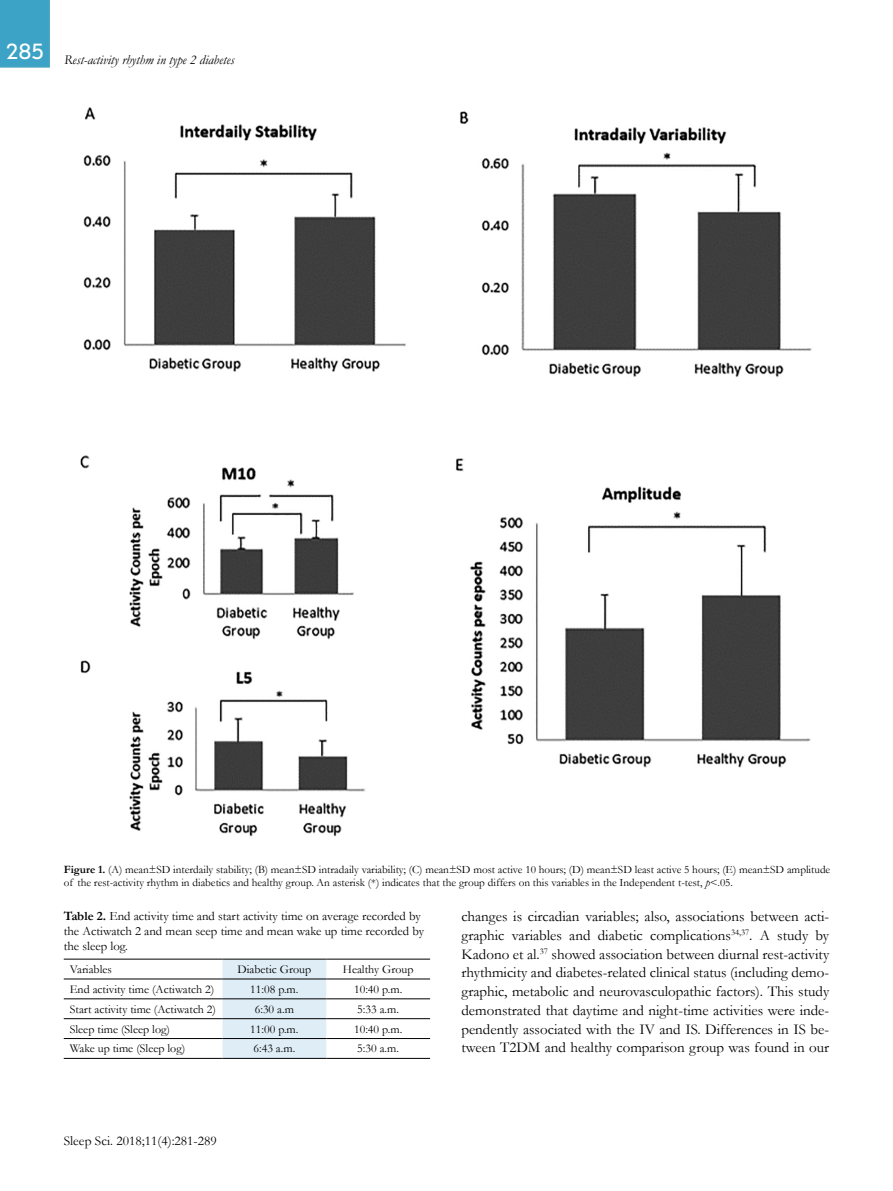
<style>
.page{position:relative;width:893px;height:1191px;background:#fff}
.page>*{position:absolute;margin:0;border:0;box-sizing:border-box;transform-origin:0 0}
.t1{font:15px/18.8px "Garamond";color:#000;text-align:justify}
.t2{font:italic 13.5px "Garamond";color:#000}
.t3{font:13.5px "Garamond";color:#000}
.t4{font:12.75px/15.3px "Garamond";color:#000}
.t5{font:12px "Garamond";color:#000}
.t6{font:11.25px/13.5px "Garamond";color:#000}
.s1{font-weight:700}
.s2{font-style:italic}
</style>
<div class="page">
<div style="left:0;top:0;width:50px;height:68px;background:#3da3c6"></div>
<img style="left:80px;top:107px;width:732px;height:730px">
<svg style="left:222px;top:960px;width:104px;height:98px;background:#dceaf3"></svg>
<hr style="left:64px;top:1058px;width:158px;height:1px;background:#000">
<hr style="left:222px;top:1058px;width:104px;height:1px;background:#000">
<hr style="left:326px;top:1058px;width:104px;height:1px;background:#000">
<hr style="left:64px;top:959px;width:158px;height:1px;background:#000">
<hr style="left:222px;top:959px;width:104px;height:1px;background:#000">
<hr style="left:326px;top:959px;width:104px;height:1px;background:#000">
<hr style="left:64px;top:978px;width:158px;height:1px;background:#000">
<hr style="left:222px;top:978px;width:104px;height:1px;background:#000">
<hr style="left:326px;top:978px;width:104px;height:1px;background:#000">
<hr style="left:64px;top:998px;width:158px;height:1px;background:#000">
<hr style="left:222px;top:998px;width:104px;height:1px;background:#000">
<hr style="left:326px;top:998px;width:104px;height:1px;background:#000">
<hr style="left:64px;top:1018px;width:158px;height:1px;background:#000">
<hr style="left:222px;top:1018px;width:104px;height:1px;background:#000">
<hr style="left:326px;top:1018px;width:104px;height:1px;background:#000">
<hr style="left:64px;top:1038px;width:158px;height:1px;background:#000">
<hr style="left:222px;top:1038px;width:104px;height:1px;background:#000">
<hr style="left:326px;top:1038px;width:104px;height:1px;background:#000">
<p class="t2" style="left:6px;top:51px;width:230px"><sup>285</sup> Rest-activity rhythm in type 2 diabetes</p>
<p class="t6" style="left:64px;top:862px;width:768px"><span class="s1">Figure 1.</span> (A) mean±SD interdaily stability; (B) mean±SD intradaily variability; (C) mean±SD most active 10 hours; (D) mean±SD least active 5 hours; (E) mean±SD amplitude of the rest-activity rhythm in diabetics and healthy group. An asterisk (*) indicates that the group differs on this variables in the Independent t-test, <span class="s2">p</span>&lt;.05.</p>
<p class="t4" style="left:64px;top:907px;width:362px"><span class="s1">Table 2.</span> End activity time and start activity time on average recorded by the Actiwatch 2 and mean seep time and mean wake up time recorded by the sleep log.</p>
<p class="t1" style="left:461px;top:906px;width:369px">changes is circadian variables; also, associations between acti&shy;graphic variables and diabetic complications<sup>34,37</sup>. A study by Kadono et al.<sup>37</sup> showed association between diurnal rest-activity rhythmicity and diabetes-related clinical status (including demo&shy;graphic, metabolic and neurovasculopathic factors). This study demonstrated that daytime and night-time activities were inde&shy;pendently associated with the IV and IS. Differences in IS be&shy;tween T2DM and healthy comparison group was found in our</p>
<p class="t5" style="left:70px;top:961px;width:44px">Variables</p>
<p class="t5" style="left:238px;top:961px;width:75px">Diabetic Group</p>
<p class="t5" style="left:343px;top:961px;width:72px">Healthy Group</p>
<p class="t5" style="left:70px;top:981px;width:146px">End activity time (Actiwatch 2)</p>
<p class="t5" style="left:250px;top:981px;width:50px">11:08 p.m.</p>
<p class="t5" style="left:354px;top:981px;width:50px">10:40 p.m.</p>
<p class="t5" style="left:70px;top:1000px;width:148px">Start activity time (Actiwatch 2)</p>
<p class="t5" style="left:255px;top:1000px;width:41px">6:30 a.m</p>
<p class="t5" style="left:357px;top:1000px;width:43px">5:33 a.m.</p>
<p class="t5" style="left:70px;top:1020px;width:102px">Sleep time (Sleep log)</p>
<p class="t5" style="left:250px;top:1020px;width:50px">11:00 p.m.</p>
<p class="t5" style="left:354px;top:1020px;width:50px">10:40 p.m.</p>
<p class="t5" style="left:70px;top:1040px;width:117px">Wake up time (Sleep log)</p>
<p class="t5" style="left:253px;top:1040px;width:43px">6:43 a.m.</p>
<p class="t5" style="left:357px;top:1040px;width:43px">5:30 a.m.</p>
<p class="t3" style="left:64px;top:1131px;width:155px">Sleep Sci. 2018;11(4):281-289</p>
</div>
